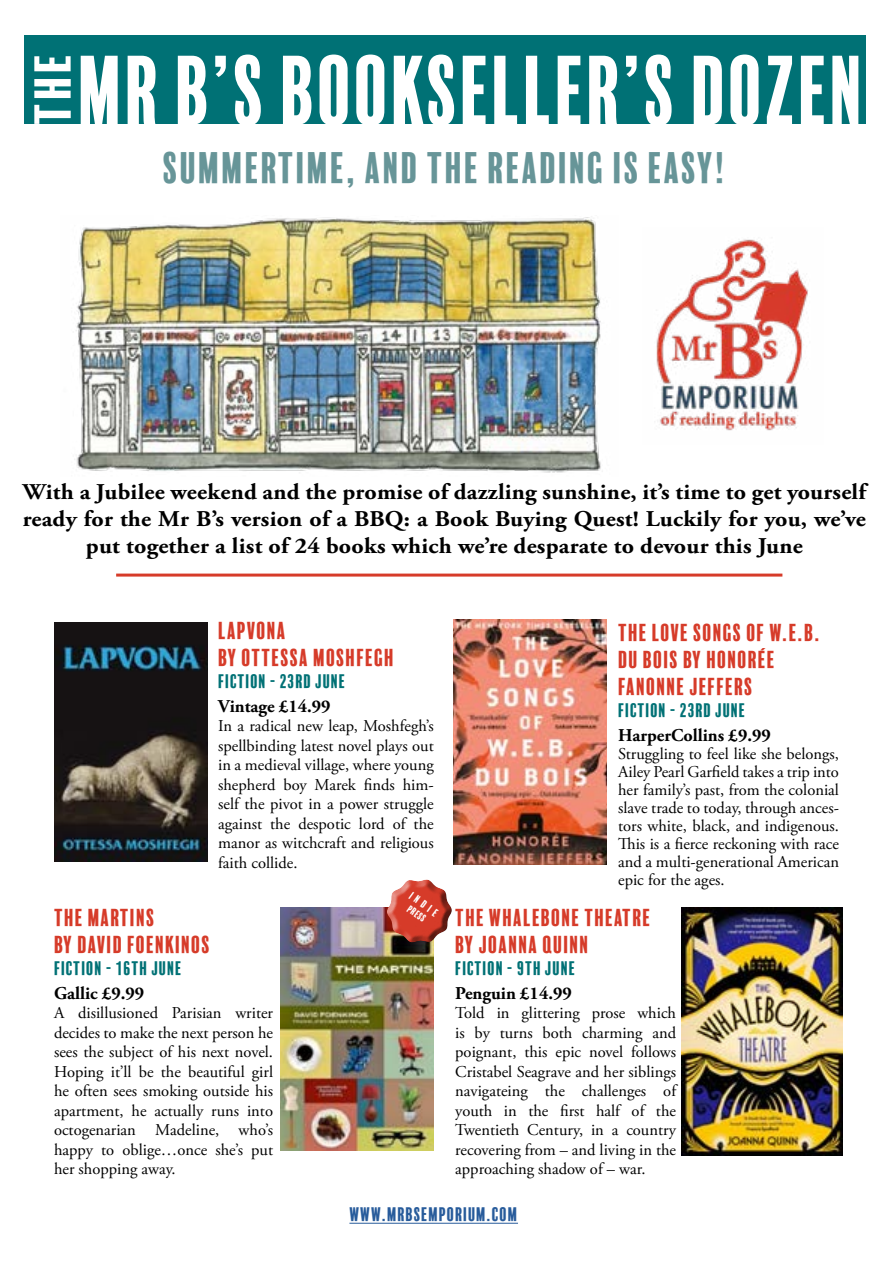
<style>
.page{position:relative;width:893px;height:1263px;background:#fff}
.page>*{position:absolute;margin:0;border:0;box-sizing:border-box;transform-origin:0 0}
.t1{font:90px "Balboa Plus Fill";letter-spacing:-.02em;color:#fff;scale:.94 1}
.t2{font:47.25px "Balboa Plus Fill";color:#fff;scale:1.18 1}
.t3{font:40.5px "Balboa Plus Fill";color:#679598}
.t4{font:700 22.5px/27px "Adobe Garamond Pro";letter-spacing:.01em;color:#000;text-align:center;scale:1.06 1}
.t5{font:22.5px/27px "Balboa Plus Fill";color:#d63b29}
.t6{font:18px "Balboa Plus Fill";color:#007175}
.t7{font:700 18px "Adobe Garamond Pro";color:#000}
.t8{font:18px "Balboa Plus Fill";color:#275b9b}
.t9{font:16.5px/19.5px "Adobe Garamond Pro";color:#000;text-align:justify}
.t10{font:10.5px "Balboa Plus Fill";color:#fff}
.t11{font:9.75px "Balboa Plus Fill";color:#fff}
</style>
<div class="page">
<img style="left:280px;top:908px;width:153px;height:242px">
<img style="left:54px;top:622px;width:153px;height:239px">
<img style="left:682px;top:908px;width:161px;height:247px">
<img style="left:453px;top:620px;width:153px;height:244px">
<svg style="left:365px;top:857px;width:106px;height:105px"></svg>
<div style="left:25px;top:35px;width:841px;height:89px;background:#007175"></div>
<img style="left:656px;top:239px;width:152px;height:192px">
<img style="left:74px;top:217px;width:527px;height:256px">
<hr style="left:116px;top:574px;width:666px;height:3px;background:#d63b29">
<hr style="left:349px;top:1223px;width:169px;height:1px;background:#275b9b">
<h2 class="t2" style="left:26px;top:125px;width:64px;rotate:-90deg">THE</h2>
<h1 class="t1" style="left:78px;top:41px;width:841px">MR B’S BOOKSELLER’S DOZEN</h1>
<h3 class="t3" style="left:163px;top:145px;width:565px">SUMMERTIME, AND THE READING IS EASY!</h3>
<h3 class="t4" style="left:23px;top:479px;width:797px">With a Jubilee weekend and the promise of dazzling sunshine, it’s time to get yourself ready for the Mr B’s version of a BBQ: a Book Buying Quest! Luckily for you, we’ve put together a list of 24 books which we’re desparate to devour this June</h3>
<h3 class="t5" style="left:218px;top:617px;width:178px">LAPVONA<br>BY OTTESSA MOSHFEGH</h3>
<p class="t6" style="left:218px;top:671px;width:129px">FICTION - 23RD JUNE</p>
<p class="t7" style="left:218px;top:696px;width:114px">Vintage £14.99</p>
<p class="t9" style="left:218px;top:717px;width:217px">In a radical new leap, Moshfegh’s spellbinding latest novel plays out in a medieval village, where young shepherd boy Marek finds him&shy;self the pivot in a power struggle against the despotic lord of the manor as witchcraft and religious faith collide.</p>
<h3 class="t5" style="left:54px;top:904px;width:158px">THE MARTINS<br>BY DAVID FOENKINOS</h3>
<p class="t6" style="left:54px;top:958px;width:130px">FICTION - 16TH JUNE</p>
<p class="t7" style="left:54px;top:982px;width:92px">Gallic £9.99</p>
<p class="t9" style="left:54px;top:1004px;width:221px">A disillusioned Parisian writer decides to make the next person he sees the subject of his next novel.<br>Hoping it’ll be the beautiful girl he often sees smoking outside his apartment, he actually runs into octogenarian Madeline, who’s happy to oblige…once she’s put her shopping away.</p>
<p class="t10" style="left:414px;top:890px;width:35px;rotate:36deg">INDIE</p>
<p class="t11" style="left:412px;top:903px;width:22px;rotate:36deg">PRESS</p>
<h3 class="t5" style="left:618px;top:620px;width:204px">THE LOVE SONGS OF W.E.B.<br>DU BOIS BY HONORÉE<br>FANONNE JEFFERS</h3>
<p class="t6" style="left:618px;top:700px;width:129px">FICTION - 23RD JUNE</p>
<p class="t7" style="left:618px;top:725px;width:154px">HarperCollins £9.99</p>
<p class="t9" style="left:618px;top:745px;width:222px;line-height:18px">Struggling to feel like she belongs, Ailey Pearl Garfield takes a trip into her family’s past, from the colonial slave trade to today, through ances&shy;tors white, black, and indigenous.<br>This is a fierce reckoning with race and a multi-generational American epic for the ages.</p>
<h3 class="t5" style="left:455px;top:904px;width:198px">THE WHALEBONE THEATRE<br>BY JOANNA QUINN</h3>
<p class="t6" style="left:455px;top:958px;width:122px">FICTION - 9TH JUNE</p>
<p class="t7" style="left:455px;top:982px;width:118px">Penguin £14.99</p>
<p class="t9" style="left:455px;top:1004px;width:222px">Told in glittering prose which is by turns both charming and poignant, this epic novel follows Cristabel Seagrave and her siblings navigateing the challenges of youth in the first half of the Twentieth Century, in a country recovering from – and living in the approaching shadow of – war.</p>
<p class="t8" style="left:349px;top:1204px;width:170px">WWW.MRBSEMPORIUM.COM</p>
</div>
